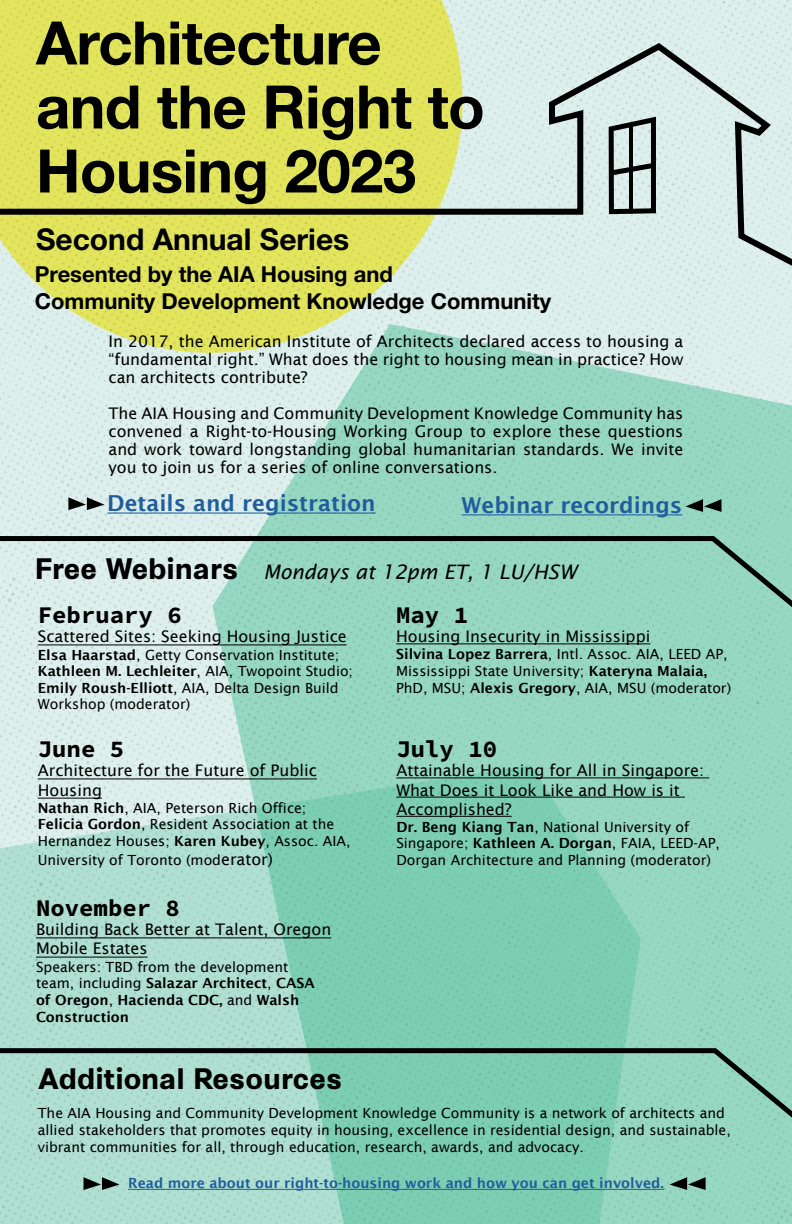
<style>
.page{position:relative;width:792px;height:1224px;background:#fff}
.page>*{position:absolute;margin:0;border:0;box-sizing:border-box;transform-origin:0 0}
.t1{font:700 60px/64px "Helvetica Neue";letter-spacing:-.01em;color:#000}
.t2{font:700 30px "Helvetica Neue";color:#000}
.t3{font:700 28px "Synthese";color:#000}
.t4{font:24px "Source Code Variable";color:#000}
.t5{font:700 22px/26.4px "Helvetica Neue";color:#000}
.t6{font:600 22px "Lucida Sans";color:#215e9e}
.t7{font:italic 20px "Lucida Sans";color:#000}
.t8{font:16px/18px "Lucida Sans";color:#000}
.t9{font:14px/16.8px "Lucida Sans";color:#000}
.t10{font:600 14px/16.6px "Lucida Sans";color:#000}
.t11{font:600 14px "Lucida Sans";color:#215e9e}
.s1{font-weight:600}
.s2{font-size:16px}
.s3{font-weight:400}
</style>
<div class="page">
<img style="left:0;top:0;width:792px;height:1224px">
<h1 class="t1" style="left:36px;top:10px;width:450px">Architecture and the Right to<br>Housing 2023</h1>
<h2 class="t2" style="left:36px;top:220px;width:315px">Second Annual Series</h2>
<h3 class="t5" style="left:35px;top:261px;width:518px">Presented by the AIA Housing and<br>Community Development Knowledge Community</h3>
<p class="t8" style="left:109px;top:332px;width:576px;text-align:justify">In 2017, the American Institute of Architects declared access to housing a “fundamental right.” What does the right to housing mean in practice? How can architects contribute?</p>
<p class="t8" style="left:109px;top:404px;width:576px;text-align:justify">The AIA Housing and Community Development Knowledge Community has convened a Right-to-Housing Working Group to explore these questions and work toward longstanding global humanitarian standards. We invite you to join us for a series of online conversations.</p>
<h3 class="t6" style="left:107px;top:490px;width:270px">Details and registration</h3>
<h3 class="t6" style="left:462px;top:492px;width:222px">Webinar recordings</h3>
<h3 class="t3" style="left:35px;top:547px;width:205px">Free Webinars</h3>
<h3 class="t7" style="left:264px;top:560px;width:315px">Mondays at 12pm ET, 1 LU/HSW</h3>
<h3 class="t4" style="left:38px;top:598px;width:145px">February 6</h3>
<p class="t8" style="left:38px;top:628px;width:310px">Scattered Sites: Seeking Housing Justice</p>
<p class="t9" style="left:38px;top:646px;width:317px"><span class="s1">Elsa Haarstad</span>, Getty Conservation Institute; <span class="s1">Kathleen M. Lechleiter</span>, AIA, Twopoint Studio; <span class="s1">Emily Roush-Elliott</span>, AIA, Delta Design Build Workshop (moderator)</p>
<h3 class="t4" style="left:38px;top:732px;width:88px">June 5</h3>
<p class="t8" style="left:38px;top:761px;width:281px;line-height:19.2px">Architecture for the Future of Public<br>Housing</p>
<p class="t9" style="left:38px;top:800px;width:314px;line-height:16.5px"><span class="s1">Nathan Rich</span>, AIA, Peterson Rich Office;<br><span class="s1">Felicia Gordon</span>, Resident Association at the<br>Hernandez Houses; <span class="s1">Karen Kubey</span>, Assoc. AIA,</p>
<p class="t9" style="left:38px;top:852px;width:237px">University of Toronto (mod<span class="s2">erator)</span></p>
<h3 class="t4" style="left:36px;top:891px;width:145px">November 8</h3>
<p class="t8" style="left:36px;top:920px;width:297px;line-height:19.2px">Building Back Better at Talent, Oregon<br>Mobile Estates</p>
<p class="t10" style="left:36px;top:959px;width:280px"><span class="s3">Speakers: TBD from the development team, including</span> Salazar Architect<span class="s3">,</span> CASA of Oregon<span class="s3">,</span> Hacienda CDC, <span class="s3">and</span> Walsh<br>Construction</p>
<h3 class="t3" style="left:38px;top:1057px;width:306px">Additional Resources</h3>
<h3 class="t4" style="left:396px;top:598px;width:73px">May 1</h3>
<p class="t8" style="left:396px;top:628px;width:256px">Housing Insecurity in Mississippi</p>
<p class="t9" style="left:396px;top:646px;width:337px"><span class="s1">Silvina Lopez Barrera</span>, Intl. Assoc. AIA, LEED AP,<br>Mississippi State University; <span class="s1">Kateryna Malaia,<br></span>PhD, MSU; <span class="s1">Alexis Gregory</span>, AIA, MSU (moderator)</p>
<h3 class="t4" style="left:396px;top:732px;width:102px">July 10</h3>
<p class="t8" style="left:396px;top:761px;width:309px;line-height:19.2px">Attainable Housing for All in Singapore:<br>What Does it Look Like and How is it<br>Accomplished?</p>
<p class="t9" style="left:396px;top:818px;width:325px"><span class="s1">Dr. Beng Kiang Tan</span>, National University of<br>Singapore; <span class="s1">Kathleen A. Dorgan</span>, FAIA, LEED-AP,<br>Dorgan Architecture and Planning (moderator)</p>
<p class="t9" style="left:38px;top:1105px;width:695px">The AIA Housing and Community Development Knowledge Community is a network of architects and allied stakeholders that promotes equity in housing, excellence in residential design, and sustainable, vibrant communities for all, through education, research, awards, and advocacy.</p>
<p class="t11" style="left:128px;top:1175px;width:538px">Read more about our right-to-housing work and how you can get involved.</p>
</div>
